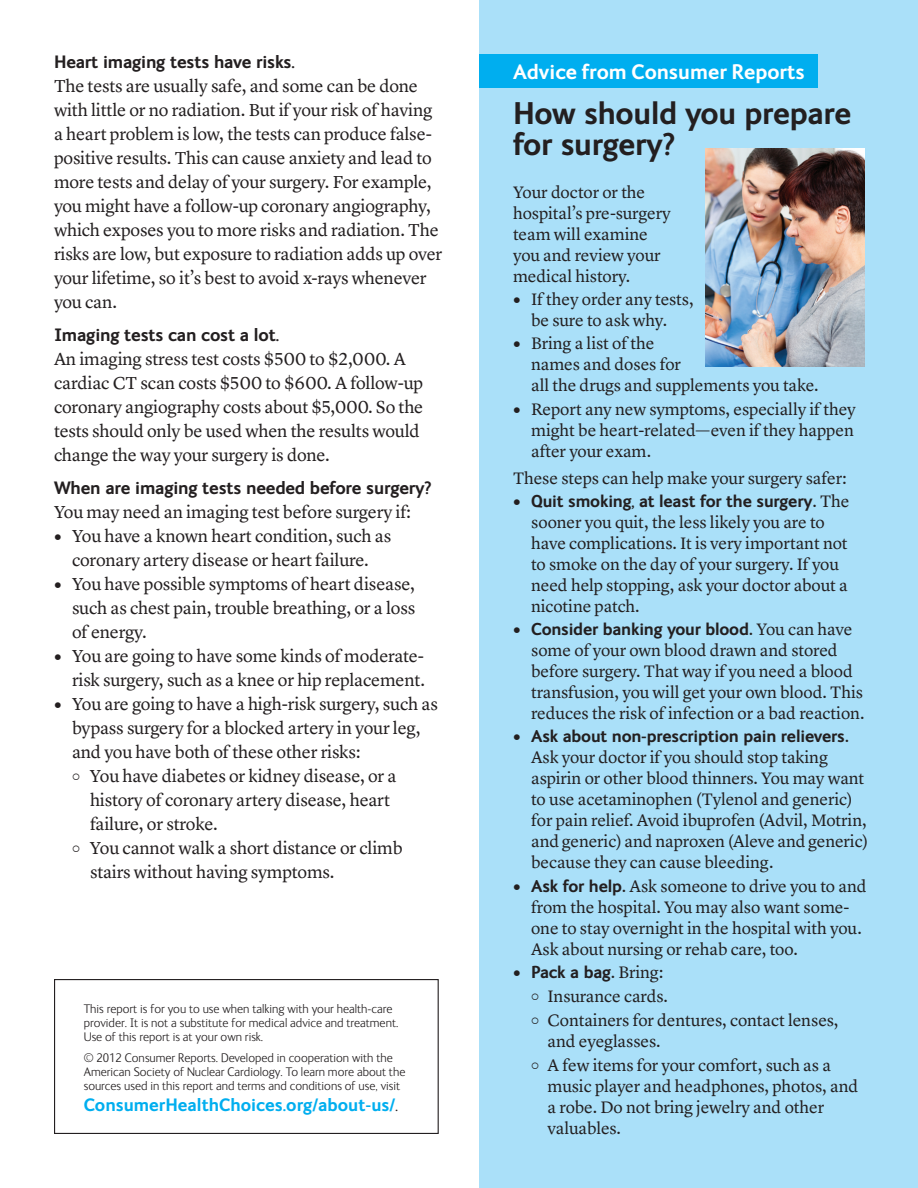
<style>
.page{position:relative;width:918px;height:1188px;background:#fff}
.page>*{position:absolute;margin:0;border:0;box-sizing:border-box;transform-origin:0 0}
.BluBoxSUB{font:700 31.5px "FS Ingrid";letter-spacing:-.01em;color:#231f20}
._19_SubHd{font:700 21px "FS Ingrid";color:#fff}
.BODYBULLETS{font:18px/24px "Lyon Text";letter-spacing:-.01em;color:#231f20}
._12Body_Subhd{font:700 18px "FS Ingrid";letter-spacing:-.01em;color:#231f20}
._19_SubHd-2{font:700 18px "FS Ingrid";color:#00aeef}
._12_14_5_BluBox_Ingr{font:17.25px/21px "Lyon Text";letter-spacing:-.005em;color:#231f20;text-align:center}
._12_14_5_BluBox_Ingr-2{font:700 17.25px "FS Ingrid";letter-spacing:-.01em;color:#231f20}
.Mouse2{font:300 12.75px/14.2px "FS Ingrid";color:#231f20}
.s1{font-family:"FS Ingrid";font-weight:700}
.s2{font-size:12.75px;color:#231f20}
.s3{font-family:"FS Ingrid";font-weight:700;font-size:18px}
.s4{font-size:18px}
.s5{font-family:"Lyon Text";font-weight:400}
</style>
<div class="page">
<div style="left:479px;top:0;width:439px;height:1188px;background:#aae0f9"></div>
<div style="left:479px;top:54px;width:339px;height:34px;background:#00aeef"></div>
<div style="left:54px;top:979px;width:385px;height:155px;border:1px solid #231f20"></div>
<img style="left:706px;top:148px;width:159px;height:219px">
<p class="_12Body_Subhd" style="left:54px;top:49px;width:242px">Heart imaging tests have risks.</p>
<p class="BODYBULLETS" style="left:54px;top:72px;width:380px">The tests are usually safe, and some can be done with little or no radiation. But if your risk of having</p>
<p class="BODYBULLETS" style="left:54px;top:120px;width:390px">a heart problem is low, the tests can produce false&shy;positive results. This can cause anxiety and lead to more tests and delay of your surgery. For example, you might have a follow-up coronary angiography, which exposes you to more risks and radiation. The risks are low, but exposure to radiation adds up over your lifetime, so it’s best to avoid x-rays whenever you can.</p>
<p class="_12Body_Subhd" style="left:54px;top:322px;width:227px">Imaging tests can cost a lot.</p>
<p class="BODYBULLETS" style="left:54px;top:345px;width:371px">An imaging stress test costs $500 to $2,000. A cardiac CT scan costs $500 to $600. A follow-up coronary angiography costs about $5,000. So the</p>
<p class="BODYBULLETS" style="left:54px;top:417px;width:367px">tests should only be used when the results would change the way your surgery is done.</p>
<p class="_12Body_Subhd" style="left:54px;top:475px;width:379px">When are imaging tests needed before surgery?</p>
<p class="BODYBULLETS" style="left:54px;top:498px;width:358px">You may need an imaging test before surgery if:</p>
<p class="BODYBULLETS" style="left:54px;top:522px;width:339px"><span class="s1">•</span> You have a known heart condition, such as</p>
<p class="BODYBULLETS" style="left:72px;top:546px;width:298px">coronary artery disease or heart failure.</p>
<p class="BODYBULLETS" style="left:54px;top:570px;width:363px;text-align:right"><span class="s1">•</span> You have possible symptoms of heart disease, such as chest pain, trouble breathing, or a loss</p>
<p class="BODYBULLETS" style="left:72px;top:618px;width:76px">of energy.</p>
<p class="BODYBULLETS" style="left:54px;top:642px;width:373px;text-align:right"><span class="s1">•</span> You are going to have some kinds of moderate&shy;risk surgery, such as a knee or hip replacement.</p>
<p class="BODYBULLETS" style="left:54px;top:690px;width:385px;text-align:center"><span class="s1">•</span> You are going to have a high-risk surgery, such as bypass surgery for a blocked artery in your leg,</p>
<p class="BODYBULLETS" style="left:72px;top:738px;width:290px">and you have both of these other risks:</p>
<p class="BODYBULLETS" style="left:72px;top:762px;width:326px">○ You have diabetes or kidney disease, or a</p>
<p class="BODYBULLETS" style="left:90px;top:786px;width:302px">history of coronary artery disease, heart</p>
<p class="BODYBULLETS" style="left:90px;top:810px;width:129px">failure, or stroke.</p>
<p class="BODYBULLETS" style="left:90px;top:834px;width:314px;text-indent:-18px">○ You cannot walk a short distance or climb stairs without having symptoms.</p>
<p class="Mouse2" style="left:84px;top:1001px;width:310px">This report is for you to use when talking with your health-care</p>
<p class="Mouse2" style="left:84px;top:1015px;width:316px">provider. It is not a substitute for medical advice and treatment.</p>
<p class="Mouse2" style="left:84px;top:1029px;width:181px">Use of this report is at your own risk.</p>
<p class="Mouse2" style="left:84px;top:1050px;width:311px">© 2012 Consumer Reports. Developed in cooperation with the</p>
<p class="Mouse2" style="left:84px;top:1064px;width:323px">American Society of Nuclear Cardiology. To learn more about the sources used in this report and terms and conditions of use, visit</p>
<p class="_19_SubHd-2" style="left:84px;top:1093px;width:316px">ConsumerHealthChoices.org/about-us/<span class="s2">.</span></p>
<p class="_19_SubHd" style="left:513px;top:58px;width:293px">Advice from Consumer Reports</p>
<p class="BluBoxSUB" style="left:513px;top:92px;width:340px">How should you prepare</p>
<p class="BluBoxSUB" style="left:513px;top:124px;width:164px">for surgery?</p>
<p class="_12_14_5_BluBox_Ingr" style="left:513px;top:180px;width:134px">Your doctor or the</p>
<p class="_12_14_5_BluBox_Ingr" style="left:513px;top:201px;width:159px">hospital’s pre-surgery</p>
<p class="_12_14_5_BluBox_Ingr" style="left:513px;top:222px;width:136px">team will examine</p>
<p class="_12_14_5_BluBox_Ingr" style="left:513px;top:243px;width:149px">you and review your</p>
<p class="_12_14_5_BluBox_Ingr" style="left:513px;top:264px;width:119px">medical history.</p>
<p class="_12_14_5_BluBox_Ingr" style="left:513px;top:288px;width:182px"><span class="s3">•</span> If they order any tests, be sure to ask why.</p>
<p class="_12_14_5_BluBox_Ingr" style="left:513px;top:332px;width:143px"><span class="s3">•</span> Bring a list of the</p>
<p class="_12_14_5_BluBox_Ingr" style="left:531px;top:353px;width:151px">names and doses for</p>
<p class="_12_14_5_BluBox_Ingr" style="left:531px;top:374px;width:289px">all the drugs and supplements you take.</p>
<p class="_12_14_5_BluBox_Ingr" style="left:513px;top:397px;width:344px;text-align:right"><span class="s3">•</span> Report any new symptoms, especially if they might be heart-related—even if they happen</p>
<p class="_12_14_5_BluBox_Ingr" style="left:531px;top:439px;width:122px">after your exam.</p>
<p class="_12_14_5_BluBox_Ingr" style="left:513px;top:466px;width:335px">These steps can help make your surgery safer:</p>
<p class="_12_14_5_BluBox_Ingr" style="left:513px;top:489px;width:338px"><span class="s3">•</span> <span class="s1">Quit smoking, at least for the surgery</span>. The sooner you quit, the less likely you are to</p>
<p class="_12_14_5_BluBox_Ingr" style="left:531px;top:531px;width:318px">have complications. It is very important not</p>
<p class="_12_14_5_BluBox_Ingr" style="left:531px;top:552px;width:309px">to smoke on the day of your surgery. If you</p>
<p class="_12_14_5_BluBox_Ingr" style="left:531px;top:573px;width:318px">need help stopping, ask your doctor about a</p>
<p class="_12_14_5_BluBox_Ingr" style="left:531px;top:594px;width:110px">nicotine patch.</p>
<p class="_12_14_5_BluBox_Ingr" style="left:513px;top:618px;width:341px"><span class="s3">•</span> <span class="s1">Consider banking your blood</span>. You can have some of your own blood drawn and stored</p>
<p class="_12_14_5_BluBox_Ingr" style="left:531px;top:660px;width:335px;text-align:left">before surgery. That way if you need a blood transfusion, you will get your own blood. This reduces the risk of infection or a bad reaction.</p>
<p class="_12_14_5_BluBox_Ingr-2" style="left:513px;top:725px;width:338px"><span class="s4">•</span> Ask about non-prescription pain relievers<span class="s5">.</span></p>
<p class="_12_14_5_BluBox_Ingr" style="left:531px;top:746px;width:298px">Ask your doctor if you should stop taking</p>
<p class="_12_14_5_BluBox_Ingr" style="left:531px;top:767px;width:335px">aspirin or other blood thinners. You may want</p>
<p class="_12_14_5_BluBox_Ingr" style="left:531px;top:788px;width:323px">to use acetaminophen (Tylenol and generic)</p>
<p class="_12_14_5_BluBox_Ingr" style="left:531px;top:809px;width:339px;text-align:justify">for pain relief. Avoid ibuprofen (Advil, Motrin, and generic) and naproxen (Aleve and generic) because they can cause bleeding.</p>
<p class="_12_14_5_BluBox_Ingr" style="left:513px;top:874px;width:355px"><span class="s3">•</span> <span class="s1">Ask for help</span>. Ask someone to drive you to and from the hospital. You may also want some-</p>
<p class="_12_14_5_BluBox_Ingr" style="left:531px;top:916px;width:332px">one to stay overnight in the hospital with you.</p>
<p class="_12_14_5_BluBox_Ingr" style="left:531px;top:937px;width:269px">Ask about nursing or rehab care, too.</p>
<p class="_12_14_5_BluBox_Ingr-2" style="left:513px;top:961px;width:152px"><span class="s4">•</span> Pack a bag<span class="s5">. Bring:</span></p>
<p class="_12_14_5_BluBox_Ingr" style="left:531px;top:984px;width:139px">○ Insurance cards.</p>
<p class="_12_14_5_BluBox_Ingr" style="left:531px;top:1008px;width:309px">○ Containers for dentures, contact lenses,</p>
<p class="_12_14_5_BluBox_Ingr" style="left:548px;top:1029px;width:115px">and eyeglasses.</p>
<p class="_12_14_5_BluBox_Ingr" style="left:531px;top:1053px;width:301px">○ A few items for your comfort, such as a</p>
<p class="_12_14_5_BluBox_Ingr" style="left:548px;top:1074px;width:312px">music player and headphones, photos, and</p>
<p class="_12_14_5_BluBox_Ingr" style="left:548px;top:1095px;width:278px">a robe. Do not bring jewelry and other</p>
<p class="_12_14_5_BluBox_Ingr" style="left:548px;top:1116px;width:75px">valuables.</p>
</div>
